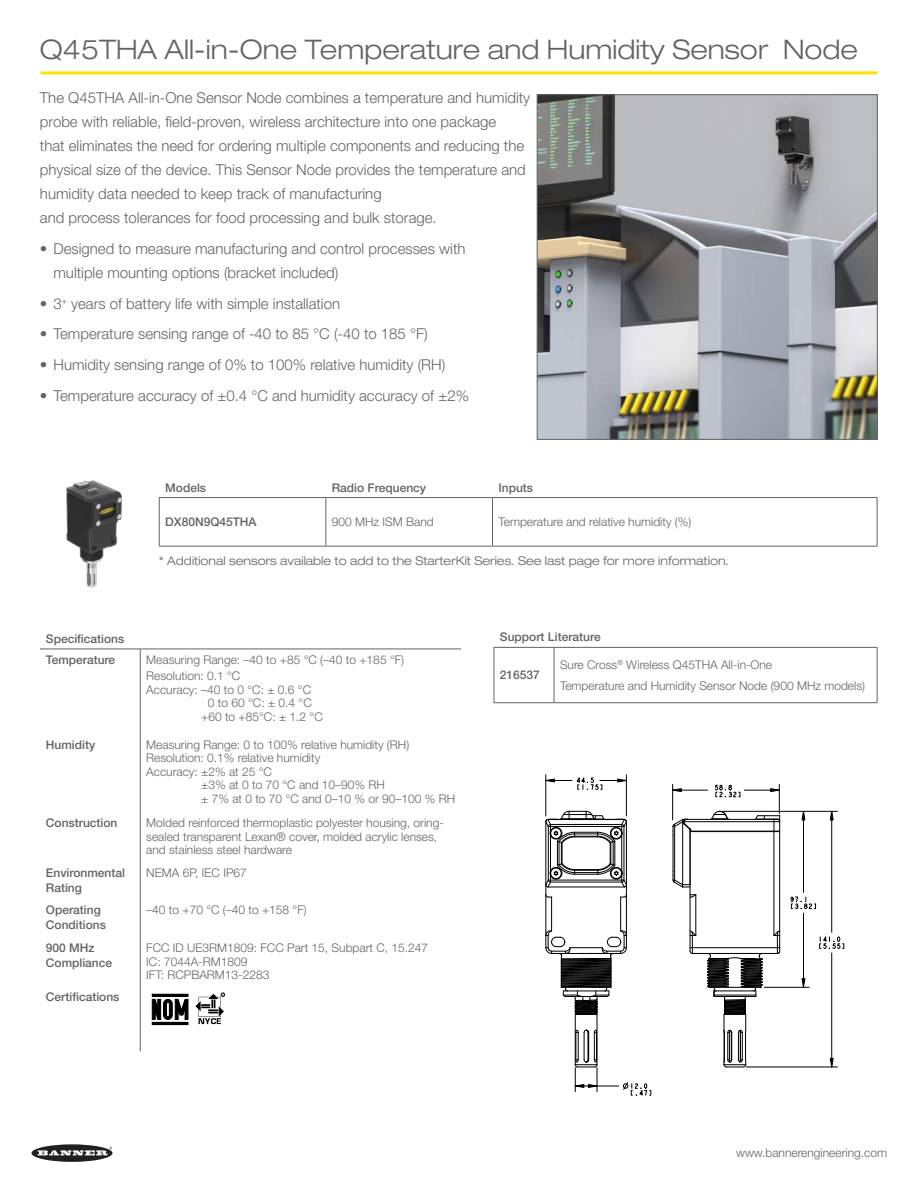
<style>
.page{position:relative;width:918px;height:1188px;background:#fff}
.page>*{position:absolute;margin:0;border:0;box-sizing:border-box;transform-origin:0 0}
.t1{font:300 expanded 27px "Helvetica Neue LT Pro";color:#626366}
.t2{font:300 15px/24px "Helvetica Neue LT Pro";color:#626366}
.t3{font:300 12px/13.5px "Helvetica Neue LT Pro";color:#626366}
.t4{font:500 12px/15px "Helvetica Neue LT Pro";color:#626366}
.t5{font:300 expanded 12px "Helvetica Neue LT Pro";color:#626366}
</style>
<div class="page">
<svg style="left:32px;top:1144px;width:81px;height:18px"></svg>
<svg style="left:38px;top:1147px;width:74px;height:8px"></svg>
<hr style="left:545px;top:895px;width:1px;height:53px;background:#000">
<hr style="left:551px;top:897px;width:1px;height:34px;background:#000">
<hr style="left:620px;top:897px;width:1px;height:34px;background:#000">
<hr style="left:626px;top:895px;width:1px;height:53px;background:#000">
<hr style="left:673px;top:835px;width:1px;height:36px;background:#000">
<hr style="left:674px;top:826px;width:1px;height:54px;background:#000">
<hr style="left:682px;top:822px;width:1px;height:63px;background:#000">
<hr style="left:690px;top:895px;width:1px;height:56px;background:#000">
<hr style="left:695px;top:895px;width:1px;height:41px;background:#000">
<hr style="left:692px;top:953px;width:85px;height:1px;background:#000">
<hr style="left:690px;top:947px;width:90px;height:1px;background:#000">
<svg style="left:773px;top:925px;width:8px;height:29px"></svg>
<svg style="left:689px;top:925px;width:8px;height:29px"></svg>
<svg style="left:672px;top:864px;width:25px;height:43px"></svg>
<svg style="left:545px;top:930px;width:82px;height:86px"></svg>
<hr style="left:575px;top:1014px;width:1px;height:51px;background:#000">
<hr style="left:597px;top:1014px;width:1px;height:51px;background:#000">
<hr style="left:690px;top:832px;width:1px;height:63px;background:#000">
<hr style="left:774px;top:831px;width:1px;height:105px;background:#000">
<hr style="left:779px;top:832px;width:1px;height:99px;background:#000">
<hr style="left:690px;top:831px;width:90px;height:1px;background:#000">
<svg style="left:754px;top:815px;width:27px;height:17px"></svg>
<hr style="left:684px;top:821px;width:90px;height:1px;background:#000">
<hr style="left:687px;top:819px;width:87px;height:1px;background:#000">
<svg style="left:545px;top:810px;width:82px;height:88px"></svg>
<svg style="left:707px;top:954px;width:56px;height:114px"></svg>
<svg style="left:710px;top:810px;width:20px;height:10px"></svg>
<svg style="left:819px;top:936px;width:25px;height:13px"></svg>
<svg style="left:830px;top:1058px;width:3px;height:9px"></svg>
<svg style="left:830px;top:812px;width:3px;height:8px"></svg>
<svg style="left:790px;top:896px;width:26px;height:13px"></svg>
<svg style="left:802px;top:979px;width:3px;height:8px"></svg>
<svg style="left:802px;top:812px;width:3px;height:8px"></svg>
<svg style="left:623px;top:1082px;width:28px;height:14px"></svg>
<hr style="left:575px;top:1086px;width:44px;height:1px;background:#000">
<svg style="left:574px;top:1024px;width:24px;height:68px"></svg>
<hr style="left:746px;top:1067px;width:91px;height:1px;background:#000">
<hr style="left:764px;top:987px;width:45px;height:1px;background:#000">
<hr style="left:803px;top:811px;width:1px;height:81px;background:#000">
<hr style="left:803px;top:913px;width:1px;height:74px;background:#000">
<hr style="left:831px;top:811px;width:1px;height:121px;background:#000">
<hr style="left:831px;top:953px;width:1px;height:114px;background:#000">
<hr style="left:723px;top:811px;width:114px;height:1px;background:#000">
<hr style="left:626px;top:775px;width:1px;height:41px;background:#000">
<hr style="left:545px;top:775px;width:1px;height:41px;background:#000">
<svg style="left:546px;top:776px;width:80px;height:14px"></svg>
<svg style="left:714px;top:785px;width:26px;height:12px"></svg>
<svg style="left:771px;top:789px;width:8px;height:3px"></svg>
<svg style="left:672px;top:789px;width:20px;height:53px"></svg>
<hr style="left:672px;top:784px;width:1px;height:36px;background:#000">
<hr style="left:779px;top:784px;width:1px;height:30px;background:#000">
<hr style="left:744px;top:790px;width:35px;height:1px;background:#000">
<hr style="left:673px;top:790px;width:35px;height:1px;background:#000">
<img style="left:539px;top:96px;width:337px;height:342px">
<div style="left:537px;top:94px;width:341px;height:346px;border:1px solid #626366"></div>
<hr style="left:140px;top:649px;width:1px;height:85px;background:#626366">
<hr style="left:140px;top:734px;width:1px;height:79px;background:#626366">
<hr style="left:140px;top:813px;width:1px;height:49px;background:#626366">
<hr style="left:140px;top:862px;width:1px;height:37px;background:#626366">
<hr style="left:140px;top:899px;width:1px;height:39px;background:#626366">
<hr style="left:140px;top:938px;width:1px;height:49px;background:#626366">
<hr style="left:140px;top:987px;width:1px;height:64px;background:#626366">
<hr style="left:40px;top:649px;width:100px;height:1px;background:#626366">
<hr style="left:140px;top:649px;width:321px;height:1px;background:#626366">
<div style="left:152px;top:1022px;width:36px;height:3px;border:1px solid #000"></div>
<div style="left:152px;top:994px;width:36px;height:3px;border:1px solid #000"></div>
<svg style="left:152px;top:999px;width:36px;height:20px"></svg>
<svg style="left:195px;top:993px;width:30px;height:31px"></svg>
<hr style="left:41px;top:71px;width:837px;height:3px;background:#ffe200">
<hr style="left:159px;top:497px;width:167px;height:1px;background:#626366">
<hr style="left:159px;top:498px;width:1px;height:48px;background:#626366">
<hr style="left:326px;top:497px;width:166px;height:1px;background:#626366">
<hr style="left:325px;top:498px;width:1px;height:48px;background:#626366">
<hr style="left:492px;top:497px;width:386px;height:1px;background:#626366">
<hr style="left:492px;top:498px;width:1px;height:48px;background:#626366">
<hr style="left:877px;top:498px;width:1px;height:48px;background:#626366">
<hr style="left:492px;top:546px;width:386px;height:1px;background:#626366">
<hr style="left:159px;top:546px;width:167px;height:1px;background:#626366">
<hr style="left:326px;top:546px;width:166px;height:1px;background:#626366">
<hr style="left:494px;top:647px;width:60px;height:1px;background:#626366">
<hr style="left:494px;top:648px;width:1px;height:54px;background:#626366">
<hr style="left:554px;top:647px;width:324px;height:1px;background:#626366">
<hr style="left:554px;top:648px;width:1px;height:54px;background:#626366">
<hr style="left:877px;top:648px;width:1px;height:54px;background:#626366">
<hr style="left:494px;top:702px;width:60px;height:1px;background:#626366">
<hr style="left:554px;top:702px;width:324px;height:1px;background:#626366">
<img style="left:66px;top:480px;width:56px;height:108px">
<h1 class="t1" style="left:40px;top:39px;width:820px">Q45THA All-in-One Temperature and Humidity Sensor Node</h1>
<p class="t2" style="left:40px;top:87px;width:492px">The Q45THA All-in-One Sensor Node combines a temperature and humidity probe with reliable, field-proven, wireless architecture into one package<br>that eliminates the need for ordering multiple components and reducing the physical size of the device. This Sensor Node provides the temperature and humidity data needed to keep track of manufacturing<br>and process tolerances for food processing and bulk storage.</p>
<p class="t2" style="left:53px;top:238px;width:414px;text-indent:-14px">• Designed to measure manufacturing and control processes with multiple mounting options (bracket included)</p>
<p class="t2" style="left:40px;top:293px;width:302px">• 3<sup>+</sup> years of battery life with simple installation</p>
<p class="t2" style="left:40px;top:324px;width:389px">• Temperature sensing range of -40 to 85 °C (-40 to 185 °F)</p>
<p class="t2" style="left:40px;top:354px;width:407px">• Humidity sensing range of 0% to 100% relative humidity (RH)</p>
<p class="t2" style="left:40px;top:385px;width:431px">• Temperature accuracy of ±0.4 °C and humidity accuracy of ±2%</p>
<p class="t4" style="left:165px;top:481px;width:42px">Models</p>
<p class="t4" style="left:332px;top:481px;width:96px">Radio Frequency</p>
<p class="t4" style="left:498px;top:481px;width:36px">Inputs</p>
<p class="t4" style="left:165px;top:515px;width:93px">DX80N9Q45THA</p>
<p class="t3" style="left:332px;top:516px;width:103px">900 MHz ISM Band</p>
<p class="t3" style="left:498px;top:516px;width:194px">Temperature and relative humidity (%)</p>
<p class="t5" style="left:159px;top:556px;width:572px">* Additional sensors available to add to the StarterKit Series. See last page for more information.</p>
<p class="t4" style="left:46px;top:630px;width:80px;line-height:20.5px">Specifications<br>Temperature</p>
<p class="t3" style="left:146px;top:652px;width:259px;line-height:16.8px">Measuring Range: –40 to +85 °C (–40 to +185 °F)<br>Resolution: 0.1 °C</p>
<p class="t3" style="left:146px;top:684px;width:166px">Accuracy: –40 to 0 °C: ± 0.6 °C</p>
<p class="t3" style="left:208px;top:697px;width:105px">0 to 60 °C: ± 0.4 °C</p>
<p class="t3" style="left:201px;top:711px;width:123px">+60 to +85°C: ± 1.2 °C</p>
<p class="t4" style="left:500px;top:631px;width:102px">Support Literature</p>
<p class="t4" style="left:500px;top:669px;width:42px">216537</p>
<p class="t3" style="left:560px;top:655px;width:306px;line-height:21.3px">Sure Cross<sup>®</sup> Wireless Q45THA All-in-One<br>Temperature and Humidity Sensor Node (900 MHz models)</p>
<p class="t4" style="left:46px;top:738px;width:51px">Humidity</p>
<p class="t3" style="left:146px;top:739px;width:264px">Measuring Range: 0 to 100% relative humidity (RH)</p>
<p class="t3" style="left:146px;top:753px;width:176px">Resolution: 0.1% relative humidity</p>
<p class="t3" style="left:146px;top:766px;width:127px">Accuracy: ±2% at 25 °C</p>
<p class="t3" style="left:201px;top:780px;width:185px">±3% at 0 to 70 °C and 10–90% RH</p>
<p class="t3" style="left:201px;top:793px;width:256px">± 7% at 0 to 70 °C and 0–10 % or 90–100 % RH</p>
<p class="t4" style="left:46px;top:817px;width:73px">Construction</p>
<p class="t3" style="left:146px;top:817px;width:299px">Molded reinforced thermoplastic polyester housing, oring&shy;sealed transparent Lexan® cover, molded acrylic lenses, and stainless steel hardware</p>
<p class="t4" style="left:46px;top:866px;width:81px">Environmental<br>Rating</p>
<p class="t3" style="left:146px;top:867px;width:102px">NEMA 6P, IEC IP67</p>
<p class="t4" style="left:46px;top:903px;width:62px">Operating<br>Conditions</p>
<p class="t3" style="left:146px;top:904px;width:162px">–40 to +70 °C (–40 to +158 °F)</p>
<p class="t4" style="left:46px;top:942px;width:68px">900 MHz<br>Compliance</p>
<p class="t3" style="left:146px;top:942px;width:283px">FCC ID UE3RM1809: FCC Part 15, Subpart C, 15.247<br>IC: 7044A-RM1809<br>IFT: RCPBARM13-2283</p>
<p class="t4" style="left:46px;top:991px;width:75px">Certifications</p>
<p class="t3" style="left:736px;top:1148px;width:152px">www.bannerengineering.com</p>
</div>
